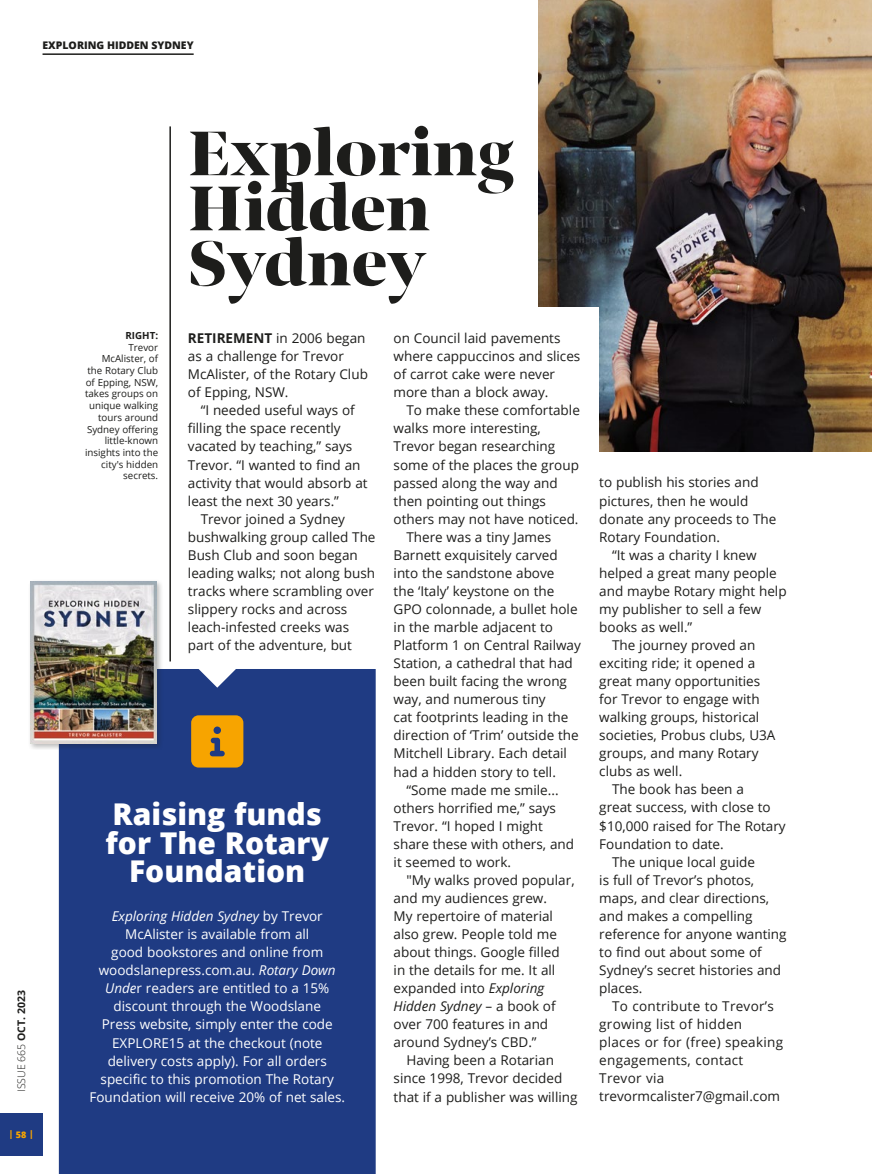
<style>
.page{position:relative;width:872px;height:1174px;background:#fff}
.page>*{position:absolute;margin:0;border:0;box-sizing:border-box;transform-origin:0 0}
.t1{font:900 65.55px/55.1px "Bennet Banner";color:#1d1d1b}
.t2{font:800 30px/28.5px "Open Sans";color:#fff;text-align:center}
.t3{font:13.5px/18px "Open Sans";color:#1d1d1b}
.t4{font:13.5px/18px "Open Sans";color:#fff;text-align:center}
.t5{font:13.5px "Open Sans";letter-spacing:.02em;color:#1d1d1b}
.t6{font:italic 13.5px "Open Sans";color:#1d1d1b}
.t7{font:800 10.5px "Open Sans";color:#1d1d1b}
.t8{font:300 10.5px "Open Sans";color:#1d1d1b}
.t9{font:9.75px/11.7px "Open Sans";color:#1d1d1b;text-align:right}
.t10{font:700 9.75px "Open Sans";color:#1d1d1b}
.t11{font:800 9px "Open Sans";color:#f7a400}
.s1{font-weight:700}
.s2{font-style:italic}
.s3{font-style:normal}
</style>
<div class="page">
<hr style="left:169px;top:126px;width:2px;height:975px;background:#1d1d1b">
<div style="left:0;top:1113px;width:43px;height:42px;background:#1f3b83"></div>
<hr style="left:43px;top:53px;width:151px;height:2px;background:#1d1d1b">
<img style="left:538px;top:0;width:334px;height:451px">
<div style="left:496px;top:307px;width:103px;height:152px;background:#fff"></div>
<div style="left:58px;top:657px;width:318px;height:517px;background:#1f3b83"></div>
<svg style="left:187px;top:657px;width:60px;height:30px"></svg>
<div style="left:27px;top:578px;width:137px;height:172px;background:#1d1d1b;opacity:.3"></div>
<img style="left:30px;top:581px;width:126px;height:162px">
<div style="left:191px;top:715px;width:52px;height:52px;background:#1f3b83"></div>
<p class="t7" style="left:43px;top:37px;width:153px">EXPLORING HIDDEN SYDNEY</p>
<p class="t8" style="left:14px;top:1092px;width:103px;rotate:-90deg">ISSUE 665 <span class="s1">OCT. 2023</span></p>
<p class="t11" style="left:9px;top:1127px;width:26px">| 58 |</p>
<h1 class="t1" style="left:188px;top:126px;width:327px">Exploring<br>Hidden<br>Sydney</h1>
<p class="t10" style="left:126px;top:328px;width:34px">RIGHT:</p>
<p class="t9" style="left:85px;top:341px;width:75px">Trevor<br>McAlister, of the Rotary Club of Epping, NSW, takes groups on unique walking tours around<br>Sydney offering little-known insights into the city's hidden secrets.</p>
<p class="t3" style="left:188px;top:329px;width:181px"><span class="s1">RETIREMENT</span> in 2006 began as a challenge for Trevor<br>McAlister, of the Rotary Club of Epping, NSW.</p>
<p class="t3" style="left:201px;top:401px;width:156px">“I needed useful ways of</p>
<p class="t3" style="left:188px;top:419px;width:154px">filling the space recently</p>
<p class="t3" style="left:188px;top:437px;width:166px">vacated by teaching,” says</p>
<p class="t3" style="left:188px;top:455px;width:174px">Trevor. “I wanted to find an</p>
<p class="t3" style="left:188px;top:473px;width:181px">activity that would absorb at</p>
<p class="t3" style="left:188px;top:491px;width:153px">least the next 30 years.”</p>
<p class="t3" style="left:201px;top:509px;width:146px">Trevor joined a Sydney</p>
<p class="t3" style="left:188px;top:527px;width:189px">bushwalking group called The</p>
<p class="t3" style="left:188px;top:545px;width:171px">Bush Club and soon began</p>
<p class="t3" style="left:188px;top:563px;width:189px">leading walks; not along bush</p>
<p class="t3" style="left:188px;top:581px;width:187px">tracks where scrambling over</p>
<p class="t3" style="left:188px;top:600px;width:161px">slippery rocks and across</p>
<p class="t3" style="left:188px;top:618px;width:163px">leach-infested creeks was</p>
<p class="t3" style="left:188px;top:636px;width:166px">part of the adventure, but</p>
<h2 class="t2" style="left:106px;top:798px;width:225px">Raising funds for The Rotary<br>Foundation</h2>
<p class="t4" style="left:89px;top:907px;width:257px"><span class="s2">Exploring Hidden Sydney</span> by Trevor McAlister is available from all<br>good bookstores and online from woodslanepress.com.au. <span class="s2">Rotary Down Unde</span>r readers are entitled to a 15% discount through the Woodslane<br>Press website, simply enter the code EXPLORE15 at the checkout (note delivery costs apply). For all orders specific to this promotion The Rotary Foundation will receive 20% of net sales.</p>
<p class="t3" style="left:393px;top:329px;width:188px">on Council laid pavements where cappuccinos and slices of carrot cake were never more than a block away.</p>
<p class="t3" style="left:406px;top:401px;width:175px">To make these comfortable</p>
<p class="t3" style="left:393px;top:419px;width:149px">walks more interesting,</p>
<p class="t3" style="left:393px;top:437px;width:163px">Trevor began researching</p>
<p class="t3" style="left:393px;top:455px;width:187px">some of the places the group</p>
<p class="t3" style="left:393px;top:473px;width:166px">passed along the way and</p>
<p class="t3" style="left:393px;top:491px;width:154px">then pointing out things</p>
<p class="t3" style="left:393px;top:509px;width:186px">others may not have noticed.</p>
<p class="t3" style="left:406px;top:527px;width:146px">There was a tiny James</p>
<p class="t3" style="left:393px;top:545px;width:165px">Barnett exquisitely carved</p>
<p class="t3" style="left:393px;top:563px;width:162px">into the sandstone above</p>
<p class="t3" style="left:393px;top:581px;width:162px">the ‘Italy’ keystone on the</p>
<p class="t3" style="left:393px;top:600px;width:185px">GPO colonnade, a bullet hole</p>
<p class="t3" style="left:393px;top:618px;width:161px">in the marble adjacent to</p>
<p class="t3" style="left:393px;top:636px;width:189px">Platform 1 on Central Railway</p>
<p class="t3" style="left:393px;top:654px;width:181px">Station, a cathedral that had</p>
<p class="t3" style="left:393px;top:672px;width:175px">been built facing the wrong</p>
<p class="t3" style="left:393px;top:690px;width:154px">way, and numerous tiny</p>
<p class="t3" style="left:393px;top:708px;width:176px">cat footprints leading in the</p>
<p class="t3" style="left:393px;top:726px;width:187px">direction of ‘Trim’ outside the</p>
<p class="t3" style="left:393px;top:744px;width:175px">Mitchell Library. Each detail</p>
<p class="t3" style="left:393px;top:762px;width:164px">had a hidden story to tell.</p>
<p class="t3" style="left:406px;top:780px;width:154px">“Some made me smile...</p>
<p class="t3" style="left:393px;top:798px;width:164px">others horrified me,” says</p>
<p class="t3" style="left:393px;top:816px;width:151px">Trevor. “I hoped I might</p>
<p class="t3" style="left:393px;top:834px;width:182px">share these with others, and</p>
<p class="t3" style="left:393px;top:852px;width:119px">it seemed to work.</p>
<p class="t3" style="left:406px;top:870px;width:170px">"My walks proved popular,</p>
<p class="t3" style="left:393px;top:888px;width:155px">and my audiences grew.</p>
<p class="t3" style="left:393px;top:906px;width:161px">My repertoire of material</p>
<p class="t3" style="left:393px;top:924px;width:165px">also grew. People told me</p>
<p class="t3" style="left:393px;top:942px;width:167px">about things. Google filled</p>
<p class="t3" style="left:393px;top:961px;width:163px">in the details for me. It all</p>
<p class="t3" style="left:393px;top:979px;width:152px">expanded into <span class="s2">Exploring</span></p>
<p class="t6" style="left:393px;top:997px;width:164px">Hidden Sydney <span class="s3">– a book of</span></p>
<p class="t3" style="left:393px;top:1015px;width:156px">over 700 features in and</p>
<p class="t3" style="left:393px;top:1033px;width:145px">around Sydney’s CBD.”</p>
<p class="t3" style="left:406px;top:1051px;width:149px">Having been a Rotarian</p>
<p class="t3" style="left:393px;top:1069px;width:170px">since 1998, Trevor decided</p>
<p class="t3" style="left:393px;top:1087px;width:185px">that if a publisher was willing</p>
<p class="t3" style="left:599px;top:473px;width:179px">to publish his stories and pictures, then he would donate any proceeds to The<br>Rotary Foundation.</p>
<p class="t3" style="left:612px;top:545px;width:146px">“It was a charity I knew</p>
<p class="t3" style="left:599px;top:563px;width:179px">helped a great many people</p>
<p class="t3" style="left:599px;top:581px;width:189px">and maybe Rotary might help</p>
<p class="t3" style="left:599px;top:599px;width:164px">my publisher to sell a few</p>
<p class="t3" style="left:599px;top:617px;width:94px">books as well.”</p>
<p class="t3" style="left:612px;top:635px;width:145px">The journey proved an</p>
<p class="t3" style="left:599px;top:654px;width:157px">exciting ride; it opened a</p>
<p class="t3" style="left:599px;top:672px;width:162px">great many opportunities</p>
<p class="t3" style="left:599px;top:690px;width:162px">for Trevor to engage with</p>
<p class="t3" style="left:599px;top:708px;width:162px">walking groups, historical</p>
<p class="t3" style="left:599px;top:726px;width:178px">societies, Probus clubs, U3A</p>
<p class="t3" style="left:599px;top:744px;width:161px">groups, and many Rotary</p>
<p class="t3" style="left:599px;top:762px;width:85px">clubs as well.</p>
<p class="t3" style="left:612px;top:780px;width:133px">The book has been a</p>
<p class="t3" style="left:599px;top:798px;width:173px">great success, with close to</p>
<p class="t3" style="left:599px;top:816px;width:188px">$10,000 raised for The Rotary</p>
<p class="t3" style="left:599px;top:834px;width:126px">Foundation to date.</p>
<p class="t3" style="left:612px;top:852px;width:144px">The unique local guide</p>
<p class="t3" style="left:599px;top:870px;width:156px">is full of Trevor’s photos,</p>
<p class="t3" style="left:599px;top:888px;width:171px">maps, and clear directions,</p>
<p class="t3" style="left:599px;top:906px;width:155px">and makes a compelling</p>
<p class="t3" style="left:599px;top:924px;width:189px">reference for anyone wanting</p>
<p class="t3" style="left:599px;top:942px;width:164px">to find out about some of</p>
<p class="t3" style="left:599px;top:960px;width:183px">Sydney’s secret histories and</p>
<p class="t3" style="left:599px;top:978px;width:45px">places.</p>
<p class="t5" style="left:612px;top:997px;width:163px">To contribute to Trevor’s</p>
<p class="t5" style="left:599px;top:1015px;width:144px">growing list of hidden</p>
<p class="t5" style="left:599px;top:1033px;width:185px">places or for (free) speaking</p>
<p class="t5" style="left:599px;top:1051px;width:145px">engagements, contact</p>
<p class="t5" style="left:599px;top:1069px;width:66px">Trevor via</p>
<p class="t3" style="left:599px;top:1087px;width:182px">trevormcalister7@gmail.com</p>
</div>
